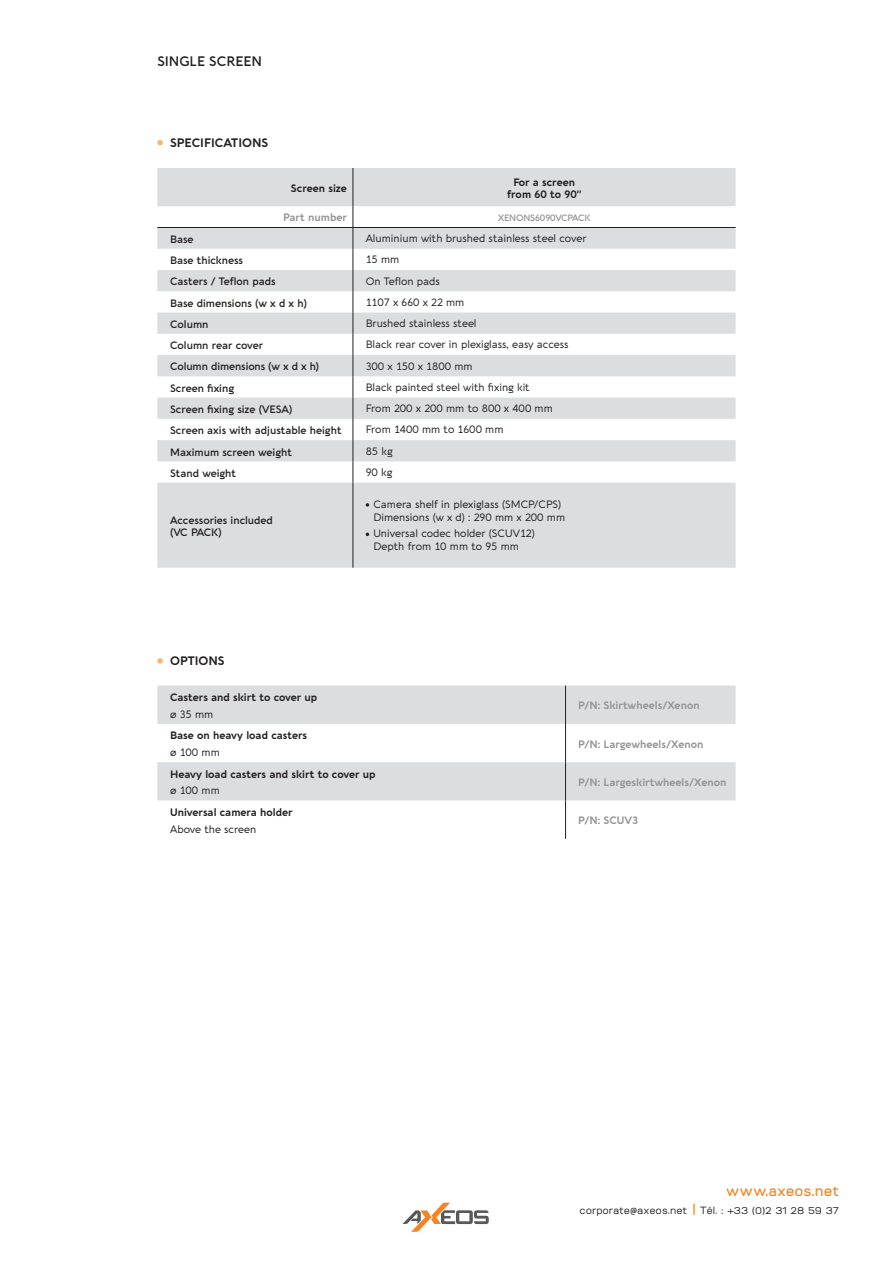
<style>
.page{position:relative;width:893px;height:1263px;background:#fff}
.page>*{position:absolute;margin:0;border:0;box-sizing:border-box;transform-origin:0 0}
.t1{font:600 15px "Vitro";color:#f48522}
.t2{font:600 13.5px "Aquawax Pro";color:#231f20}
.t3{font:700 12px "Aquawax Pro";color:#231f20}
.t4{font:10.5px/12.6px "Aquawax Pro";color:#231f20}
.t5{font:600 10.5px/12.6px "Aquawax Pro";color:#231f20}
.t6{font:700 10.5px/12.6px "Aquawax Pro";color:#231f20;text-align:center}
.t7{font:700 10.5px "Aquawax Pro";color:#939598}
.t8{font:500 10.5px "Vitro";color:#231f20}
.t9{font:600 9px "Aquawax Pro";letter-spacing:-.02em;color:#939598}
.s1{font-weight:600;font-size:15px;color:#f48522}
</style>
<div class="page">
<svg style="left:403px;top:1202px;width:86px;height:30px"></svg>
<svg style="left:157px;top:140px;width:6px;height:5px"></svg>
<svg style="left:157px;top:658px;width:6px;height:6px"></svg>
<svg style="left:157px;top:168px;width:579px;height:400px;fill:#dcdddf"></svg>
<hr style="left:353px;top:168px;width:1px;height:38px;background:#231f20">
<svg style="left:353px;top:206px;width:1px;height:277px"></svg>
<hr style="left:353px;top:483px;width:1px;height:85px;background:#231f20">
<hr style="left:157px;top:227px;width:196px;height:1px;background:#231f20">
<hr style="left:353px;top:227px;width:383px;height:1px;background:#231f20">
<svg style="left:366px;top:503px;width:3px;height:4px"></svg>
<svg style="left:157px;top:685px;width:579px;height:115px;fill:#dcdddf"></svg>
<hr style="left:565px;top:685px;width:1px;height:39px;background:#231f20">
<hr style="left:565px;top:724px;width:1px;height:38px;background:#231f20">
<hr style="left:565px;top:762px;width:1px;height:38px;background:#231f20">
<hr style="left:565px;top:800px;width:1px;height:39px;background:#231f20">
<p class="t2" style="left:157px;top:51px;width:106px">SINGLE SCREEN</p>
<p class="t3" style="left:170px;top:134px;width:100px">SPECIFICATIONS</p>
<p class="t6" style="left:291px;top:181px;width:57px">Screen size</p>
<p class="t6" style="left:507px;top:175px;width:76px">For a screen from 60 to 90’’</p>
<p class="t7" style="left:283px;top:209px;width:65px">Part number</p>
<p class="t9" style="left:498px;top:211px;width:94px">XENONS6090VCPACK</p>
<p class="t5" style="left:170px;top:232px;width:25px">Base</p>
<p class="t4" style="left:366px;top:231px;width:222px">Aluminium with brushed stainless steel cover</p>
<p class="t5" style="left:170px;top:253px;width:74px">Base thickness</p>
<p class="t4" style="left:366px;top:253px;width:35px">15 mm</p>
<p class="t5" style="left:170px;top:275px;width:107px">Casters / Teflon pads</p>
<p class="t4" style="left:366px;top:274px;width:76px">On Teflon pads</p>
<p class="t5" style="left:170px;top:296px;width:138px">Base dimensions (w x d x h)</p>
<p class="t4" style="left:366px;top:295px;width:100px">1107 x 660 x 22 mm</p>
<p class="t5" style="left:170px;top:317px;width:40px">Column</p>
<p class="t4" style="left:366px;top:316px;width:112px">Brushed stainless steel</p>
<p class="t5" style="left:170px;top:339px;width:94px">Column rear cover</p>
<p class="t4" style="left:366px;top:338px;width:204px">Black rear cover in plexiglass, easy access</p>
<p class="t5" style="left:170px;top:360px;width:151px">Column dimensions (w x d x h)</p>
<p class="t4" style="left:366px;top:359px;width:108px">300 x 150 x 1800 mm</p>
<p class="t5" style="left:170px;top:381px;width:66px">Screen fixing</p>
<p class="t4" style="left:366px;top:380px;width:166px">Black painted steel with fixing kit</p>
<p class="t5" style="left:170px;top:402px;width:124px">Screen fixing size (VESA)</p>
<p class="t4" style="left:366px;top:401px;width:189px">From 200 x 200 mm to 800 x 400 mm</p>
<p class="t5" style="left:170px;top:424px;width:173px">Screen axis with adjustable height</p>
<p class="t4" style="left:366px;top:423px;width:139px">From 1400 mm to 1600 mm</p>
<p class="t5" style="left:170px;top:445px;width:123px">Maximum screen weight</p>
<p class="t4" style="left:366px;top:444px;width:28px">85 kg</p>
<p class="t5" style="left:170px;top:466px;width:68px">Stand weight</p>
<p class="t4" style="left:366px;top:465px;width:28px">90 kg</p>
<p class="t5" style="left:170px;top:513px;width:104px">Accessories included (VC PACK)</p>
<p class="t4" style="left:373px;top:497px;width:193px">Camera shelf in plexiglass (SMCP/CPS)<br>Dimensions (w x d) : 290 mm x 200 mm</p>
<p class="t4" style="left:373px;top:527px;width:163px">Universal codec holder (SCUV12)<br>Depth from 10 mm to 95 mm</p>
<p class="t3" style="left:170px;top:652px;width:56px">OPTIONS</p>
<p class="t6" style="left:170px;top:690px;width:149px">Casters and skirt to cover up</p>
<p class="t4" style="left:170px;top:707px;width:45px">ø 35 mm</p>
<p class="t6" style="left:170px;top:729px;width:139px">Base on heavy load casters</p>
<p class="t4" style="left:170px;top:745px;width:51px">ø 100 mm</p>
<p class="t6" style="left:170px;top:767px;width:207px">Heavy load casters and skirt to cover up</p>
<p class="t4" style="left:170px;top:784px;width:51px">ø 100 mm</p>
<p class="t6" style="left:170px;top:805px;width:124px">Universal camera holder</p>
<p class="t4" style="left:170px;top:822px;width:88px">Above the screen</p>
<p class="t7" style="left:578px;top:698px;width:123px">P/N: Skirtwheels/Xenon</p>
<p class="t7" style="left:578px;top:736px;width:127px">P/N: Largewheels/Xenon</p>
<p class="t7" style="left:578px;top:774px;width:150px">P/N: Largeskirtwheels/Xenon</p>
<p class="t7" style="left:578px;top:813px;width:61px">P/N: SCUV3</p>
<h1 class="t1" style="left:726px;top:1182px;width:115px">www.axeos.net</h1>
<p class="t8" style="left:580px;top:1204px;width:261px">corporate@axeos.net <span class="s1">|</span> Tél. : +33 (0)2 31 28 59 37</p>
</div>
